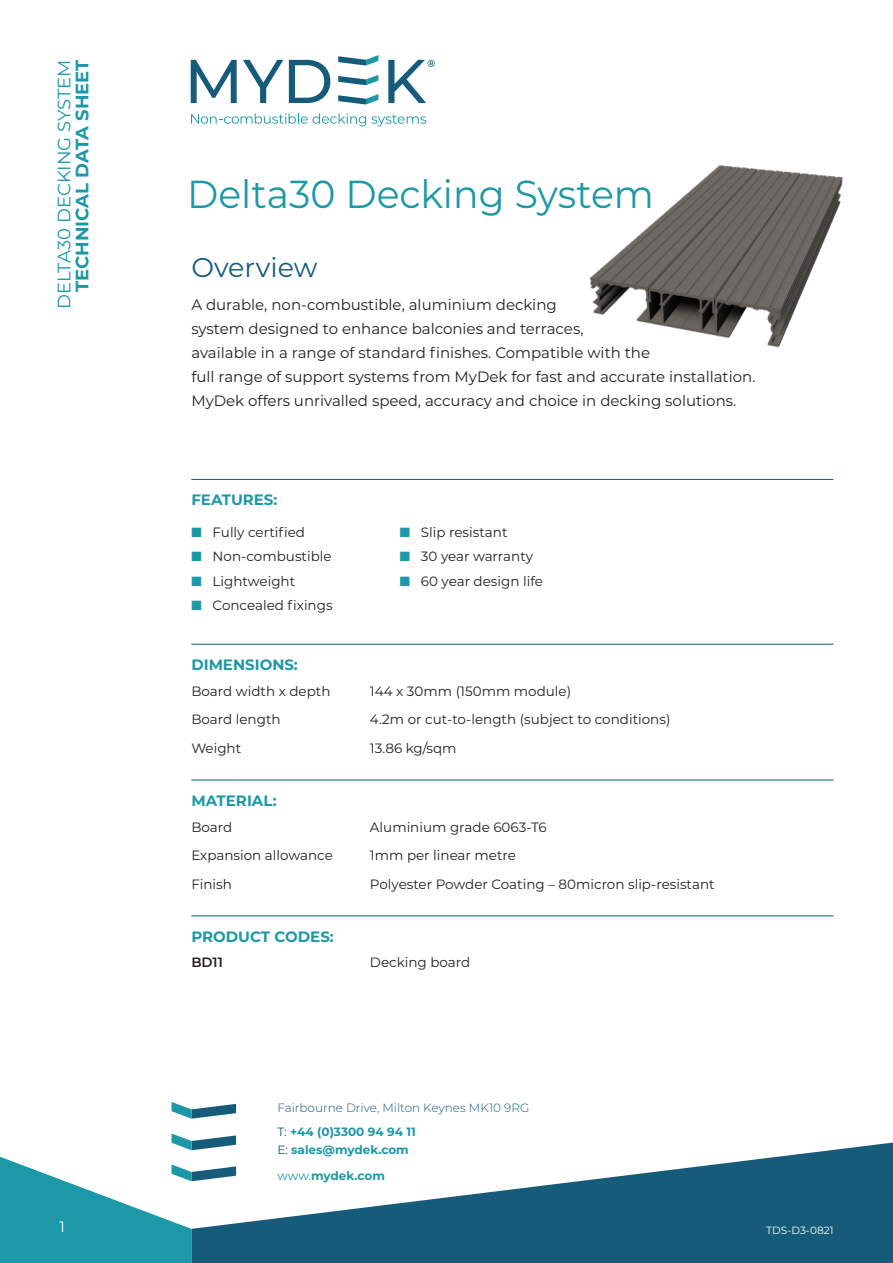
<style>
.page{position:relative;width:893px;height:1263px;background:#fff}
.page>*{position:absolute;margin:0;border:0;box-sizing:border-box;transform-origin:0 0}
.Heading{font:39px "Montserrat";color:#1c98a6}
.Section_heading{font:27px "Montserrat";color:#165b79}
.t1{font:18px "Montserrat";color:#1c98a6}
.t2{font:700 18px "Montserrat";color:#1c98a6}
.Intro_text{font:15px/24px "Montserrat";color:#231f20}
.Tech_head{font:700 15px "Montserrat";color:#1c98a6}
.t3{font:15px "Montserrat";color:#fff}
.Tech_spec_2_col{font:13.5px "Montserrat";color:#231f20}
.Tech_spec_2_col-2{font:600 13.5px "Montserrat";color:#231f20}
.t4{font:300 12px/24px "Montserrat";color:#165b79}
.t5{font:700 12px/26.2px "Montserrat";color:#1c98a6}
.t6{font:10.5px "Montserrat";color:#fff}
.s1{color:#1c98a6}
.s2{font-weight:400}
.s3{font-weight:700;color:#1c98a6}
.s4{font-weight:400;color:#165b79}
</style>
<div class="page">
<svg style="left:191px;top:60px;width:46px;height:43px"></svg>
<svg style="left:243px;top:60px;width:40px;height:43px"></svg>
<svg style="left:289px;top:60px;width:41px;height:43px"></svg>
<svg style="left:388px;top:60px;width:47px;height:43px"></svg>
<svg style="left:338px;top:94px;width:40px;height:11px"></svg>
<svg style="left:338px;top:75px;width:40px;height:10px"></svg>
<svg style="left:338px;top:55px;width:40px;height:11px"></svg>
<svg style="left:191px;top:113px;width:235px;height:13px"></svg>
<svg style="left:0;top:1133px;width:191px;height:130px"></svg>
<svg style="left:172px;top:1102px;width:64px;height:17px"></svg>
<svg style="left:191px;top:1135px;width:702px;height:128px;fill:#165b79"></svg>
<hr style="left:191px;top:479px;width:642px;height:1px;background:#165b79">
<hr style="left:191px;top:644px;width:642px;height:1px;background:#165b79">
<hr style="left:191px;top:780px;width:642px;height:1px;background:#165b79">
<hr style="left:191px;top:915px;width:642px;height:1px;background:#165b79">
<img style="left:589px;top:165px;width:254px;height:183px">
<h3 class="t1" style="left:52px;top:309px;width:251px;rotate:-90deg">DELTA30 DECKING SYSTEM</h3>
<h3 class="t2" style="left:69px;top:292px;width:234px;rotate:-90deg">TECHNICAL DATA SHEET</h3>
<p class="t3" style="left:60px;top:1216px;width:7px">1</p>
<p class="Heading" style="left:187px;top:167px;width:468px">Delta30 Decking System</p>
<p class="Section_heading" style="left:191px;top:249px;width:128px">Overview</p>
<p class="Intro_text" style="left:191px;top:292px;width:566px">A durable, non-combustible, aluminium decking<br>system designed to enhance balconies and terraces,<br>available in a range of standard finishes. Compatible with the<br>full range of support systems from MyDek for fast and accurate installation.<br>MyDek offers unrivalled speed, accuracy and choice in decking solutions.</p>
<p class="Tech_head" style="left:191px;top:489px;width:88px">FEATURES:</p>
<p class="Tech_spec_2_col" style="left:191px;top:523px;width:115px"><span class="s1">■</span> Fully certified</p>
<p class="Tech_spec_2_col" style="left:191px;top:547px;width:142px"><span class="s1">■</span> Non-combustible</p>
<p class="Tech_spec_2_col" style="left:191px;top:571px;width:105px"><span class="s1">■</span> Lightweight</p>
<p class="Tech_spec_2_col" style="left:191px;top:596px;width:143px"><span class="s1">■</span> Concealed fixings</p>
<p class="Tech_spec_2_col" style="left:400px;top:523px;width:109px"><span class="s1">■</span> Slip resistant</p>
<p class="Tech_spec_2_col" style="left:400px;top:547px;width:135px"><span class="s1">■</span> 30 year warranty</p>
<p class="Tech_spec_2_col" style="left:400px;top:571px;width:145px"><span class="s1">■</span> 60 year design life</p>
<p class="Tech_head" style="left:191px;top:654px;width:108px">DIMENSIONS:</p>
<p class="Tech_spec_2_col" style="left:191px;top:682px;width:141px">Board width x depth</p>
<p class="Tech_spec_2_col" style="left:370px;top:682px;width:203px">144 x 30mm (150mm module)</p>
<p class="Tech_spec_2_col" style="left:191px;top:710px;width:91px">Board length</p>
<p class="Tech_spec_2_col" style="left:370px;top:710px;width:302px">4.2m or cut-to-length (subject to conditions)</p>
<p class="Tech_spec_2_col" style="left:191px;top:739px;width:51px">Weight</p>
<p class="Tech_spec_2_col" style="left:370px;top:739px;width:88px">13.86 kg/sqm</p>
<p class="Tech_head" style="left:191px;top:790px;width:87px">MATERIAL:</p>
<p class="Tech_spec_2_col" style="left:191px;top:817px;width:42px">Board</p>
<p class="Tech_spec_2_col" style="left:370px;top:817px;width:178px">Aluminium grade 6063-T6</p>
<p class="Tech_spec_2_col" style="left:191px;top:846px;width:143px">Expansion allowance</p>
<p class="Tech_spec_2_col" style="left:370px;top:846px;width:147px">1mm per linear metre</p>
<p class="Tech_spec_2_col" style="left:191px;top:875px;width:42px">Finish</p>
<p class="Tech_spec_2_col" style="left:370px;top:875px;width:346px">Polyester Powder Coating – 80micron slip-resistant</p>
<p class="Tech_head" style="left:191px;top:925px;width:144px">PRODUCT CODES:</p>
<p class="Tech_spec_2_col-2" style="left:191px;top:953px;width:33px">BD11</p>
<p class="Tech_spec_2_col" style="left:370px;top:953px;width:102px">Decking board</p>
<p class="t4" style="left:277px;top:1095px;width:253px">Fairbourne Drive, Milton Keynes MK10 9RG<br><span class="s2">T:</span> <span class="s3">+44 (0)3300 94 94 11</span></p>
<p class="t5" style="left:277px;top:1136px;width:133px"><span class="s4">E:</span> sales@mydek.com <span class="s2">www.</span>mydek.com</p>
<p class="t6" style="left:766px;top:1223px;width:69px">TDS-D3-0821</p>
</div>
